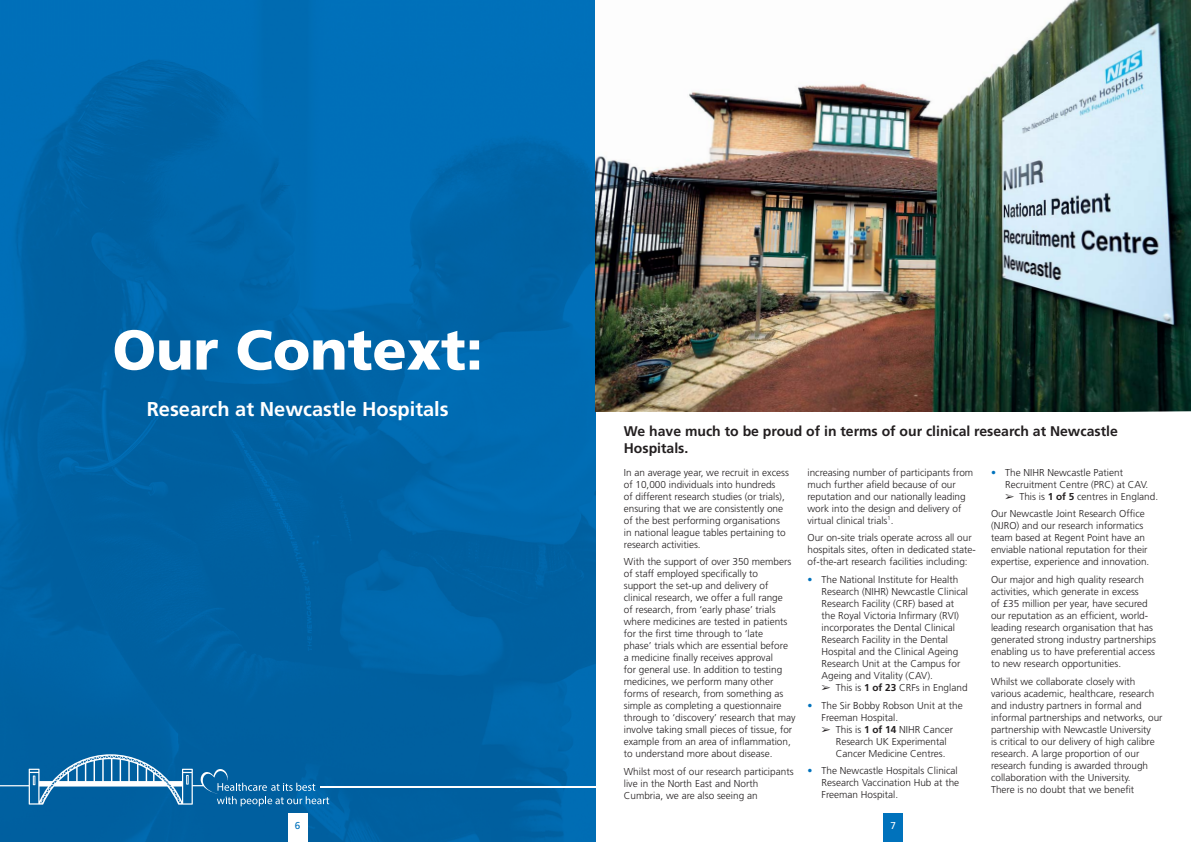
<style>
.page{position:relative;width:1191px;height:842px;background:#fff}
.page>*{position:absolute;margin:0;border:0;box-sizing:border-box;transform-origin:0 0}
.t1{font:900 56px "Frutiger";color:#fff}
.t2{font:700 20px "Frutiger";color:#fff}
.t3{font:700 14px/16.8px "Frutiger";color:#231f20}
.t4{font:300 10px/12px "Frutiger";color:#231f20}
.t5{font:10px "Frutiger";color:#0072bc}
.t6{font:10px "Frutiger";color:#fff}
.s1{color:#0072bc}
.s2{font-weight:700}
</style>
<div class="page">
<img style="left:595px;top:0;width:1px;height:842px">
<img style="left:0;top:0;width:595px;height:842px">
<img style="left:595px;top:0;width:596px;height:411px">
<hr style="left:320px;top:786px;width:275px;height:1px;background:#fff">
<svg style="left:0;top:754px;width:329px;height:52px;background:#2577ae"></svg>
<div style="left:883px;top:814px;width:20px;height:28px;background:#0072bc"></div>
<div style="left:288px;top:814px;width:20px;height:28px;background:#fff"></div>
<h1 class="t1" style="left:112px;top:323px;width:372px">Our Context:</h1>
<h2 class="t2" style="left:147px;top:400px;width:303px">Research at Newcastle Hospitals</h2>
<h3 class="t3" style="left:624px;top:424px;width:495px">We have much to be proud of in terms of our clinical research at Newcastle<br>Hospitals.</h3>
<p class="t4" style="left:624px;top:467px;width:167px">In an average year, we recruit in excess of 10,000 individuals into hundreds<br>of different research studies (or trials), ensuring that we are consistently one of the best performing organisations in national league tables pertaining to research activities.</p>
<p class="t4" style="left:624px;top:556px;width:173px">With the support of over 350 members of staff employed specifically to<br>support the set-up and delivery of clinical research, we offer a full range<br>of research, from ‘early phase’ trials where medicines are tested in patients for the first time through to ‘late<br>phase’ trials which are essential before a medicine finally receives approval<br>for general use. In addition to testing medicines, we perform many other forms of research, from something as simple as completing a questionnaire through to ‘discovery’ research that may involve taking small pieces of tissue, for example from an area of inflammation, to understand more about disease.</p>
<p class="t4" style="left:624px;top:766px;width:171px">Whilst most of our research participants live in the North East and North<br>Cumbria, we are also seeing an</p>
<p class="t4" style="left:807px;top:467px;width:167px">increasing number of participants from much further afield because of our reputation and our nationally leading work into the design and delivery of virtual clinical trials<sup>1</sup>.</p>
<p class="t4" style="left:807px;top:532px;width:170px">Our on-site trials operate across all our hospitals sites, often in dedicated state&shy;of-the-art research facilities including:</p>
<p class="t4" style="left:821px;top:574px;width:148px;text-indent:-14px"><span class="s1">•</span> The National Institute for Health Research (NIHR) Newcastle Clinical Research Facility (CRF) based at the Royal Victoria Infirmary (RVI) incorporates the Dental Clinical Research Facility in the Dental Hospital and the Clinical Ageing Research Unit at the Campus for Ageing and Vitality (CAV).</p>
<p class="t4" style="left:821px;top:682px;width:147px">➢ This is <span class="s2">1 of 23</span> CRFs in England</p>
<p class="t4" style="left:821px;top:700px;width:143px;text-indent:-14px"><span class="s1">•</span> The Sir Bobby Robson Unit at the<br>Freeman Hospital.</p>
<p class="t4" style="left:835px;top:724px;width:119px;text-indent:-14px">➢ This is <span class="s2">1 of 14</span> NIHR Cancer<br>Research UK Experimental<br>Cancer Medicine Centres.</p>
<p class="t4" style="left:821px;top:765px;width:139px;text-indent:-14px"><span class="s1">•</span> The Newcastle Hospitals Clinical<br>Research Vaccination Hub at the<br>Freeman Hospital.</p>
<p class="t4" style="left:1005px;top:467px;width:145px;text-indent:-14px"><span class="s1">•</span> The NIHR Newcastle Patient<br>Recruitment Centre (PRC) at CAV.</p>
<p class="t4" style="left:991px;top:488px;width:169px;line-height:17.7px;text-indent:14px">➢ This is <span class="s2">1 of 5</span> centres in England.<br>Our Newcastle Joint Research Office</p>
<p class="t4" style="left:991px;top:520px;width:160px">(NJRO) and our research informatics team based at Regent Point have an enviable national reputation for their expertise, experience and innovation.</p>
<p class="t4" style="left:991px;top:574px;width:166px">Our major and high quality research activities, which generate in excess<br>of £35 million per year, have secured our reputation as an efficient, world&shy;leading research organisation that has generated strong industry partnerships enabling us to have preferential access to new research opportunities.</p>
<p class="t4" style="left:991px;top:676px;width:173px">Whilst we collaborate closely with various academic, healthcare, research and industry partners in formal and informal partnerships and networks, our partnership with Newcastle University<br>is critical to our delivery of high calibre research. A large proportion of our research funding is awarded through collaboration with the University.<br>There is no doubt that we benefit</p>
<p class="t5" style="left:295px;top:820px;width:7px">6</p>
<p class="t6" style="left:890px;top:820px;width:7px">7</p>
</div>
